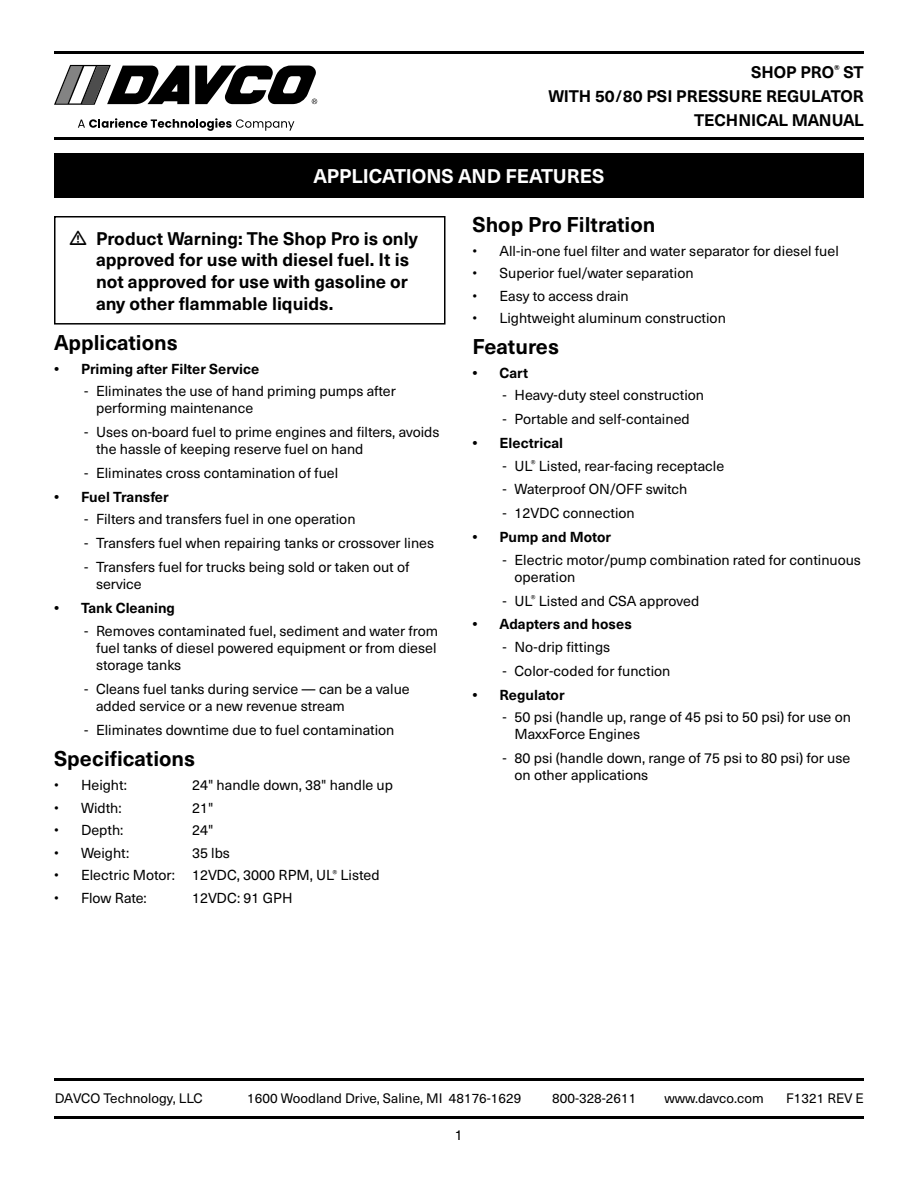
<style>
.page{position:relative;width:918px;height:1188px;background:#fff}
.page>*{position:absolute;margin:0;border:0;box-sizing:border-box;transform-origin:0 0}
.subhead_1{font:700 21px "Neue Haas Unica Pro";color:#000}
.Head_for_TOC{font:700 19.5px "Neue Haas Unica Pro";color:#fff}
.t1{font:700 18px/21.6px "Neue Haas Unica Pro";color:#000}
.t2{font:700 16.5px/24.3px "Neue Haas Unica Pro";color:#000;text-align:right}
.t3{font:14.25px/17.1px "Neue Haas Unica Pro";color:#000}
.t4{font:700 14.25px "Neue Haas Unica Pro";color:#000}
.t5{font:13.5px "Neue Haas Unica Pro";color:#000}
</style>
<div class="page">
<hr style="left:54px;top:51px;width:810px;height:3px;background:#000">
<hr style="left:54px;top:137px;width:810px;height:3px;background:#000">
<hr style="left:54px;top:1078px;width:810px;height:3px;background:#000">
<hr style="left:54px;top:1116px;width:810px;height:3px;background:#000">
<svg style="left:54px;top:65px;width:135px;height:40px"></svg>
<svg style="left:195px;top:66px;width:122px;height:38px"></svg>
<svg style="left:78px;top:118px;width:216px;height:13px"></svg>
<div style="left:54px;top:153px;width:810px;height:45px;background:#000"></div>
<div style="left:54px;top:216px;width:392px;height:109px;border:2px solid #000"></div>
<p class="t2" style="left:548px;top:60px;width:317px">SHOP PRO<sup>®</sup> ST<br>WITH 50/80 PSI PRESSURE REGULATOR<br>TECHNICAL MANUAL</p>
<p class="Head_for_TOC" style="left:314px;top:165px;width:292px">APPLICATIONS AND FEATURES</p>
<p class="t1" style="left:96px;top:228px;width:323px">Product Warning: The Shop Pro is only approved for use with diesel fuel. It is not approved for use with gasoline or any other flammable liquids.</p>
<p class="subhead_1" style="left:54px;top:329px;width:125px">Applications</p>
<p class="t4" style="left:54px;top:360px;width:207px">• Priming after Filter Service</p>
<p class="t3" style="left:96px;top:383px;width:301px;text-indent:-12px">- Eliminates the use of hand priming pumps after performing maintenance</p>
<p class="t3" style="left:96px;top:424px;width:345px;text-indent:-12px">- Uses on-board fuel to prime engines and filters, avoids the hassle of keeping reserve fuel on hand</p>
<p class="t3" style="left:84px;top:465px;width:256px">- Eliminates cross contamination of fuel</p>
<p class="t4" style="left:54px;top:488px;width:116px">• Fuel Transfer</p>
<p class="t3" style="left:84px;top:511px;width:273px">- Filters and transfers fuel in one operation</p>
<p class="t3" style="left:84px;top:535px;width:352px">- Transfers fuel when repairing tanks or crossover lines</p>
<p class="t3" style="left:96px;top:559px;width:315px;text-indent:-12px">- Transfers fuel for trucks being sold or taken out of service</p>
<p class="t4" style="left:54px;top:599px;width:123px">• Tank Cleaning</p>
<p class="t3" style="left:96px;top:622px;width:344px;text-align:justify;text-indent:-12px">- Removes contaminated fuel, sediment and water from fuel tanks of diesel powered equipment or from diesel storage tanks</p>
<p class="t3" style="left:96px;top:680px;width:315px;text-indent:-12px">- Cleans fuel tanks during service — can be a value added service or a new revenue stream</p>
<p class="t3" style="left:84px;top:721px;width:312px">- Eliminates downtime due to fuel contamination</p>
<p class="subhead_1" style="left:54px;top:746px;width:143px">Specifications</p>
<p class="t3" style="left:54px;top:777px;width:75px">• Height:</p>
<p class="t3" style="left:192px;top:777px;width:203px">24" handle down, 38" handle up</p>
<p class="t3" style="left:54px;top:799px;width:69px">• Width:</p>
<p class="t3" style="left:192px;top:799px;width:23px">21"</p>
<p class="t3" style="left:54px;top:822px;width:71px">• Depth:</p>
<p class="t3" style="left:192px;top:822px;width:23px">24"</p>
<p class="t3" style="left:54px;top:844px;width:77px">• Weight:</p>
<p class="t3" style="left:192px;top:844px;width:40px">35 lbs</p>
<p class="t3" style="left:54px;top:867px;width:327px">• Electric Motor: 12VDC, 3000 RPM, UL<sup>®</sup> Listed</p>
<p class="t3" style="left:54px;top:889px;width:94px">• Flow Rate:</p>
<p class="t3" style="left:192px;top:889px;width:102px">12VDC: 91 GPH</p>
<p class="subhead_1" style="left:472px;top:212px;width:184px">Shop Pro Filtration</p>
<p class="t3" style="left:472px;top:243px;width:368px">• All-in-one fuel filter and water separator for diesel fuel</p>
<p class="t3" style="left:472px;top:265px;width:223px">• Superior fuel/water separation</p>
<p class="t3" style="left:472px;top:288px;width:158px">• Easy to access drain</p>
<p class="t3" style="left:472px;top:310px;width:255px">• Lightweight aluminum construction</p>
<p class="subhead_1" style="left:472px;top:334px;width:88px">Features</p>
<p class="t4" style="left:472px;top:364px;width:57px">• Cart</p>
<p class="t3" style="left:502px;top:387px;width:203px">- Heavy-duty steel construction</p>
<p class="t3" style="left:502px;top:411px;width:189px">- Portable and self-contained</p>
<p class="t4" style="left:472px;top:434px;width:92px">• Electrical</p>
<p class="t3" style="left:502px;top:457px;width:223px">- UL<sup>®</sup> Listed, rear-facing receptacle</p>
<p class="t3" style="left:502px;top:481px;width:186px">- Waterproof ON/OFF switch</p>
<p class="t3" style="left:502px;top:505px;width:134px">- 12VDC connection</p>
<p class="t4" style="left:472px;top:528px;width:140px">• Pump and Motor</p>
<p class="t3" style="left:514px;top:551px;width:348px;text-indent:-12px">- Electric motor/pump combination rated for continuous operation</p>
<p class="t3" style="left:502px;top:592px;width:198px">- UL<sup>®</sup> Listed and CSA approved</p>
<p class="t4" style="left:472px;top:616px;width:161px">• Adapters and hoses</p>
<p class="t3" style="left:502px;top:639px;width:109px">- No-drip fittings</p>
<p class="t3" style="left:502px;top:662px;width:169px">- Color-coded for function</p>
<p class="t4" style="left:472px;top:686px;width:94px">• Regulator</p>
<p class="t3" style="left:514px;top:709px;width:338px;text-indent:-12px">- 50 psi (handle up, range of 45 psi to 50 psi) for use on<br>MaxxForce Engines</p>
<p class="t3" style="left:514px;top:750px;width:337px;text-indent:-12px">- 80 psi (handle down, range of 75 psi to 80 psi) for use on other applications</p>
<p class="t5" style="left:55px;top:1091px;width:149px">DAVCO Technology, LLC</p>
<p class="t5" style="left:247px;top:1091px;width:275px">1600 Woodland Drive, Saline, MI 48176-1629</p>
<p class="t5" style="left:552px;top:1091px;width:85px">800-328-2611</p>
<p class="t5" style="left:665px;top:1091px;width:101px">www.davco.com</p>
<p class="t5" style="left:786px;top:1091px;width:79px">F1321 REV E</p>
<p class="t3" style="left:455px;top:1126px;width:10px">1</p>
</div>
